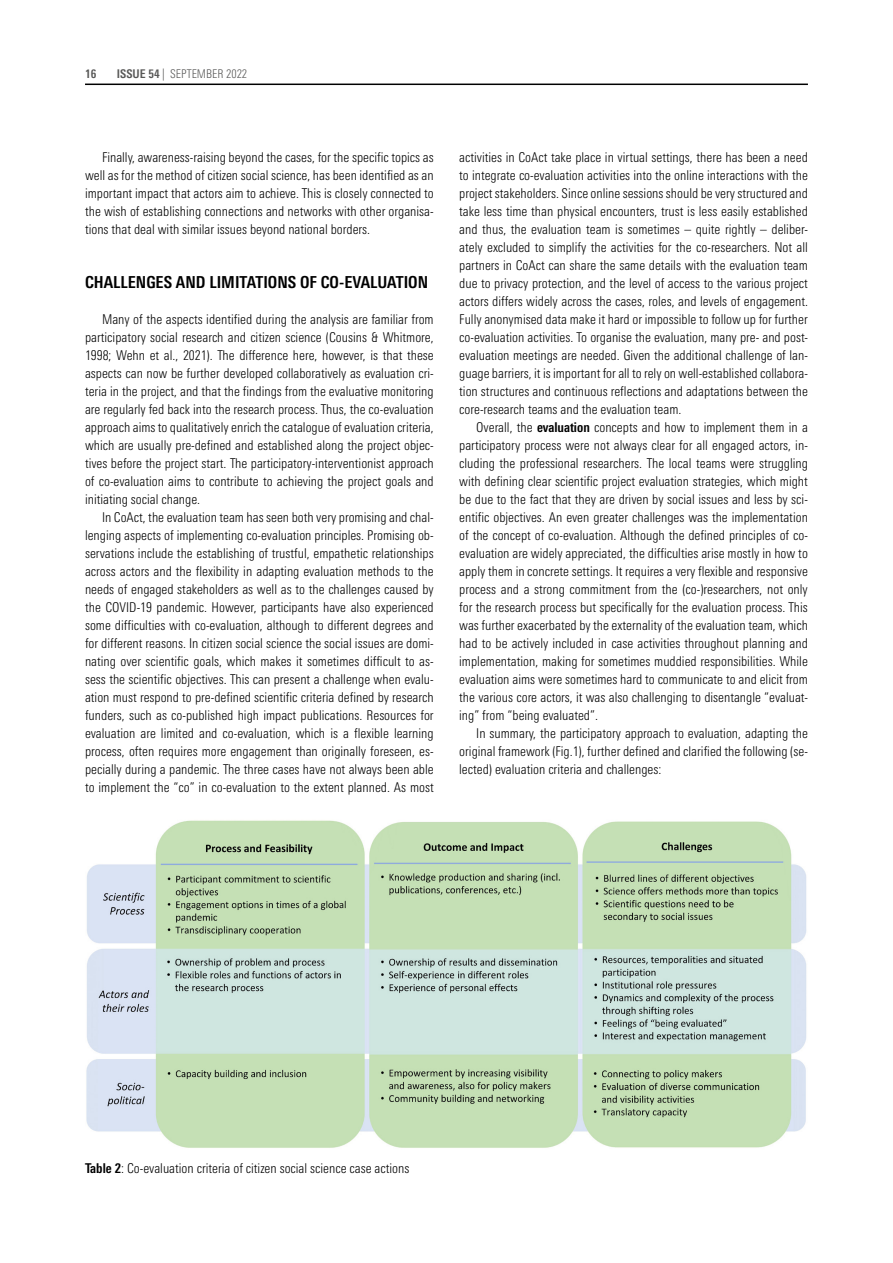
<style>
.page{position:relative;width:893px;height:1263px;background:#fff}
.page>*{position:absolute;margin:0;border:0;box-sizing:border-box;transform-origin:0 0}
.zwischentitel{font:700 condensed 16.5px "Linotype Univers";color:#000}
.fließtext{font:300 condensed 13.5px/18px "Linotype Univers";color:#000;text-align:justify}
.ref{font:300 condensed 13.5px "Linotype Univers";color:#000}
.t1{font:300 condensed 12px "Linotype Univers";color:#575756}
.t2{font:700 condensed 12px "Linotype Univers";color:#575756}
.s1{font-weight:700}
</style>
<div class="page">
<hr style="left:85px;top:84px;width:723px;height:1px;background:#000">
<img style="left:86px;top:820px;width:721px;height:328px">
<p class="t2" style="left:85px;top:67px;width:13px">16</p>
<p class="t1" style="left:117px;top:67px;width:132px"><span class="s1">ISSUE 54</span> | SEPTEMBER 2022</p>
<p class="fließtext" style="left:85px;top:148px;width:350px;text-indent:17px">Finally, awareness-raising beyond the cases, for the specific topics as well as for the method of citizen social science, has been identified as an important impact that actors aim to achieve. This is closely connected to the wish of establishing connections and networks with other organisa&shy;tions that deal with similar issues beyond national borders.</p>
<p class="zwischentitel" style="left:85px;top:272px;width:345px">CHALLENGES AND LIMITATIONS OF CO-EVALUATION</p>
<p class="fließtext" style="left:85px;top:310px;width:350px;text-indent:17px">Many of the aspects identified during the analysis are familiar from participatory social research and citizen science (Cousins &amp; Whitmore, 1998; Wehn et al., 2021). The difference here, however, is that these aspects can now be further developed collaboratively as evaluation cri&shy;teria in the project, and that the findings from the evaluative monitoring are regularly fed back into the research process. Thus, the co-evaluation approach aims to qualitatively enrich the catalogue of evaluation criteria, which are usually pre-defined and established along the project objec&shy;tives before the project start. The participatory-interventionist approach of co-evaluation aims to contribute to achieving the project goals and initiating social change.</p>
<p class="fließtext" style="left:85px;top:508px;width:350px;text-indent:17px">In CoAct, the evaluation team has seen both very promising and chal&shy;lenging aspects of implementing co-evaluation principles. Promising ob&shy;servations include the establishing of trustful, empathetic relationships across actors and the flexibility in adapting evaluation methods to the needs of engaged stakeholders as well as to the challenges caused by the COVID-19 pandemic. However, participants have also experienced some difficulties with co-evaluation, although to different degrees and for different reasons. In citizen social science the social issues are domi&shy;nating over scientific goals, which makes it sometimes difficult to as&shy;sess the scientific objectives. This can present a challenge when evalu&shy;ation must respond to pre-defined scientific criteria defined by research funders, such as co-published high impact publications. Resources for evaluation are limited and co-evaluation, which is a flexible learning process, often requires more engagement than originally foreseen, es&shy;pecially during a pandemic. The three cases have not always been able to implement the “co” in co-evaluation to the extent planned. As most</p>
<p class="fließtext" style="left:459px;top:148px;width:350px">activities in CoAct take place in virtual settings, there has been a need to integrate co-evaluation activities into the online interactions with the project stakeholders. Since online sessions should be very structured and take less time than physical encounters, trust is less easily established and thus, the evaluation team is sometimes – quite rightly – deliber&shy;ately excluded to simplify the activities for the co-researchers. Not all partners in CoAct can share the same details with the evaluation team due to privacy protection, and the level of access to the various project actors differs widely across the cases, roles, and levels of engagement.<br>Fully anonymised data make it hard or impossible to follow up for further co-evaluation activities. To organise the evaluation, many pre- and post&shy;evaluation meetings are needed. Given the additional challenge of lan&shy;guage barriers, it is important for all to rely on well-established collabora&shy;tion structures and continuous reflections and adaptations between the core-research teams and the evaluation team.</p>
<p class="fließtext" style="left:459px;top:418px;width:350px;text-indent:17px">Overall, the <span class="s1">evaluation</span> concepts and how to implement them in a participatory process were not always clear for all engaged actors, in&shy;cluding the professional researchers. The local teams were struggling with defining clear scientific project evaluation strategies, which might be due to the fact that they are driven by social issues and less by sci&shy;entific objectives. An even greater challenges was the implementation of the concept of co-evaluation. Although the defined principles of co&shy;evaluation are widely appreciated, the difficulties arise mostly in how to apply them in concrete settings. It requires a very flexible and responsive process and a strong commitment from the (co-)researchers, not only for the research process but specifically for the evaluation process. This was further exacerbated by the externality of the evaluation team, which had to be actively included in case activities throughout planning and implementation, making for sometimes muddied responsibilities. While evaluation aims were sometimes hard to communicate to and elicit from the various core actors, it was also challenging to disentangle “evaluat&shy;ing” from “being evaluated”.</p>
<p class="fließtext" style="left:459px;top:724px;width:350px;text-indent:17px">In summary, the participatory approach to evaluation, adapting the original framework (Fig.1), further defined and clarified the following (se&shy;lected) evaluation criteria and challenges:</p>
<p class="ref" style="left:85px;top:1160px;width:326px"><span class="s1">Table 2</span>: Co-evaluation criteria of citizen social science case actions</p>
</div>
